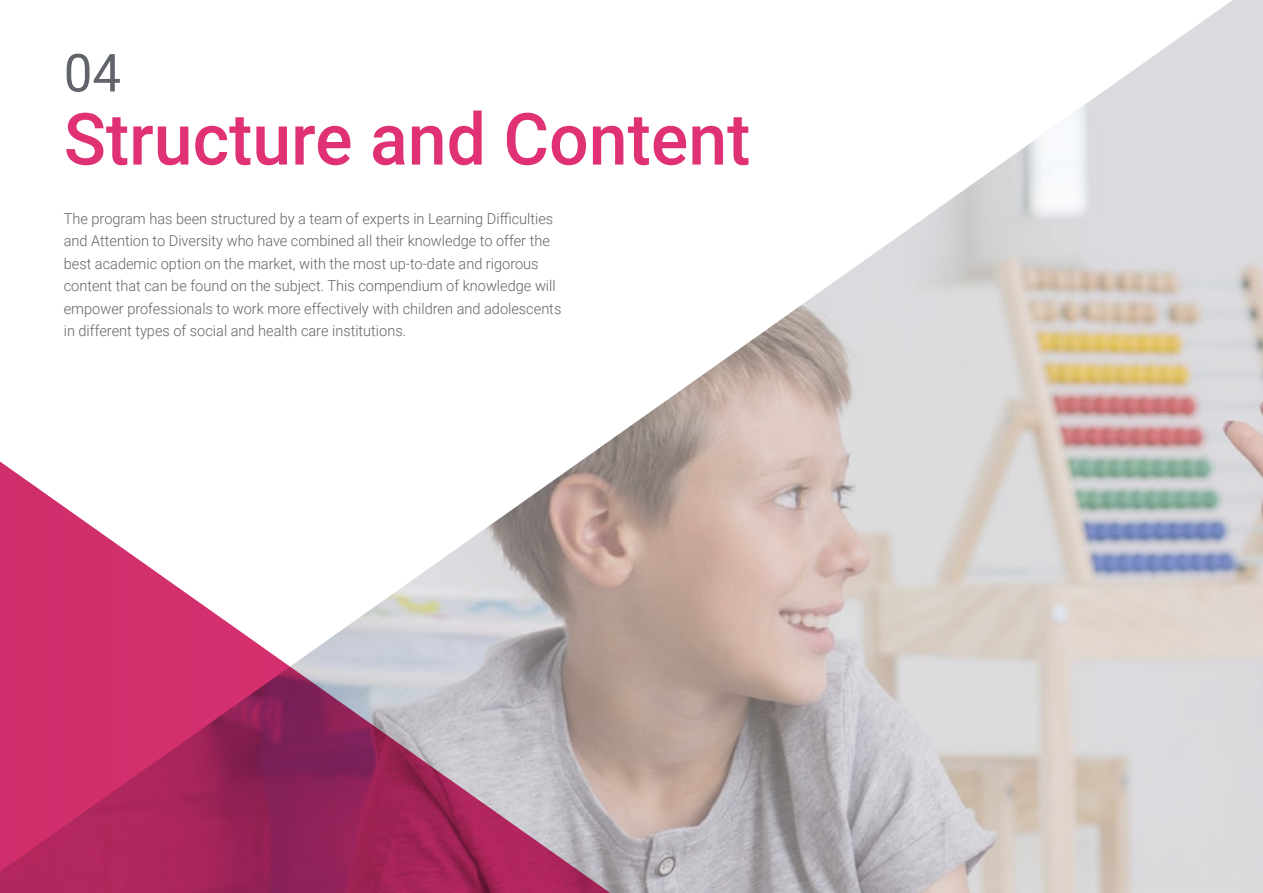
<style>
.page{position:relative;width:1263px;height:893px;background:#fff}
.page>*{position:absolute;margin:0;border:0;box-sizing:border-box;transform-origin:0 0}
.t1{font:500 72px "Roboto";color:#df3174}
.t2{font:52.5px "Roboto";color:#61646a}
.t3{font:300 15px/22.5px "Roboto";color:#61646a}
</style>
<div class="page">
<img style="left:602px;top:0;width:661px;height:893px">
<svg style="left:0;top:446px;width:640px;height:447px"></svg>
<h2 class="t2" style="left:64px;top:36px;width:59px">04</h2>
<h1 class="t1" style="left:64px;top:89px;width:688px">Structure and Content</h1>
<p class="t3" style="left:64px;top:207px;width:499px">The program has been structured by a team of experts in Learning Difficulties and Attention to Diversity who have combined all their knowledge to offer the best academic option on the market, with the most up-to-date and rigorous content that can be found on the subject. This compendium of knowledge will empower professionals to work more effectively with children and adolescents in different types of social and health care institutions.</p>
</div>
